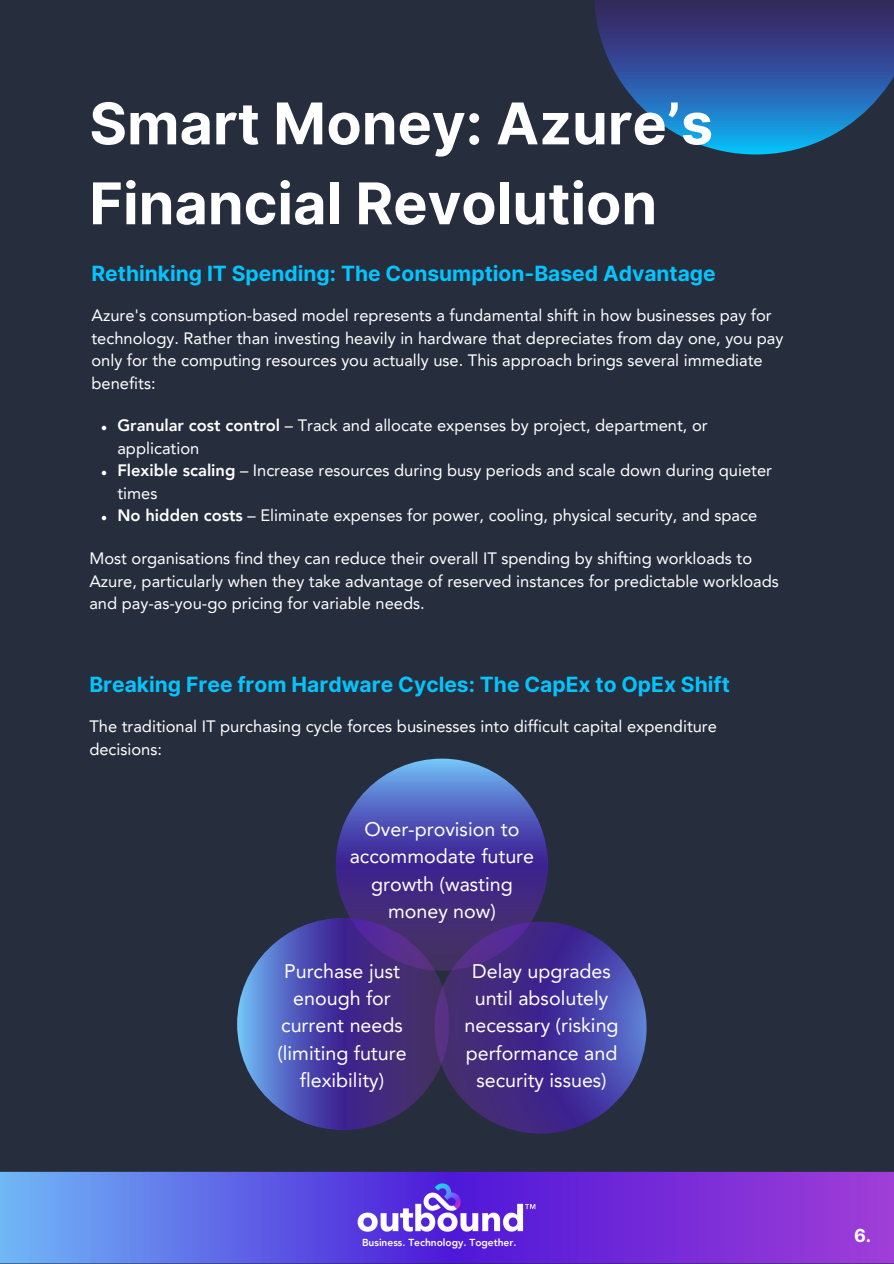
<style>
.page{position:relative;width:894px;height:1264px;background:#fff}
.page>*{position:absolute;margin:0;border:0;box-sizing:border-box;transform-origin:0 0}
.t1{font:700 57.45px/79.8px "Inter";color:#fff}
.t2{font:700 21px "Inter";color:#04c4fe}
.t3{font:19.65px/27.5px "Avenir LT Pro";color:#fff;text-align:center}
.t4{font:700 18px "Inter";color:#fff}
.t5{font:16.5px/22.5px "Avenir LT Pro";color:#fff}
.t6{font:800 10.2px "Avenir LT Pro";color:#fff}
.s1{font-weight:800}
</style>
<div class="page">
<div style="left:0;top:0;width:893px;height:1263px;background:#262d3d"></div>
<svg style="left:0;top:1171px;width:893px;height:92px;background:#6d4ede"></svg>
<img style="left:356px;top:1181px;width:180px;height:52px">
<svg style="left:594px;top:0;width:299px;height:154px"></svg>
<svg style="left:102px;top:426px;width:4px;height:4px"></svg>
<svg style="left:102px;top:471px;width:4px;height:4px"></svg>
<svg style="left:102px;top:516px;width:4px;height:4px"></svg>
<svg style="left:335px;top:758px;width:212px;height:212px;background:#4a47a4"></svg>
<svg style="left:237px;top:918px;width:212px;height:212px;background:#4a449f"></svg>
<svg style="left:423px;top:910px;width:224px;height:224px"></svg>
<h1 class="t1" style="left:89px;top:84px;width:625px">Smart Money: Azure’s<br>Financial Revolution</h1>
<p class="t2" style="left:91px;top:260px;width:625px">Rethinking IT Spending: The Consumption-Based Advantage</p>
<p class="t5" style="left:91px;top:305px;width:693px">Azure's consumption-based model represents a fundamental shift in how businesses pay for technology. Rather than investing heavily in hardware that depreciates from day one, you pay only for the computing resources you actually use. This approach brings several immediate benefits:</p>
<p class="t5" style="left:117px;top:416px;width:591px"><span class="s1">Granular cost control</span> – Track and allocate expenses by project, department, or application</p>
<p class="t5" style="left:117px;top:461px;width:656px"><span class="s1">Flexible scaling</span> – Increase resources during busy periods and scale down during quieter times</p>
<p class="t5" style="left:117px;top:506px;width:641px"><span class="s1">No hidden costs</span> – Eliminate expenses for power, cooling, physical security, and space</p>
<p class="t5" style="left:89px;top:549px;width:690px">Most organisations find they can reduce their overall IT spending by shifting workloads to<br>Azure, particularly when they take advantage of reserved instances for predictable workloads and pay-as-you-go pricing for variable needs.</p>
<p class="t2" style="left:89px;top:671px;width:641px">Breaking Free from Hardware Cycles: The CapEx to OpEx Shift</p>
<p class="t5" style="left:89px;top:717px;width:629px">The traditional IT purchasing cycle forces businesses into difficult capital expenditure decisions:</p>
<p class="t3" style="left:349px;top:817px;width:186px">Over-provision to accommodate future growth (wasting money now)</p>
<h3 class="t3" style="left:277px;top:958px;width:131px">Purchase just enough for current needs (limiting future flexibility)</h3>
<p class="t3" style="left:464px;top:958px;width:155px">Delay upgrades until absolutely necessary (risking performance and security issues)</p>
<p class="t6" style="left:362px;top:1238px;width:156px">Business. Technology. Together.</p>
<p class="t4" style="left:853px;top:1224px;width:19px">6.</p>
</div>
